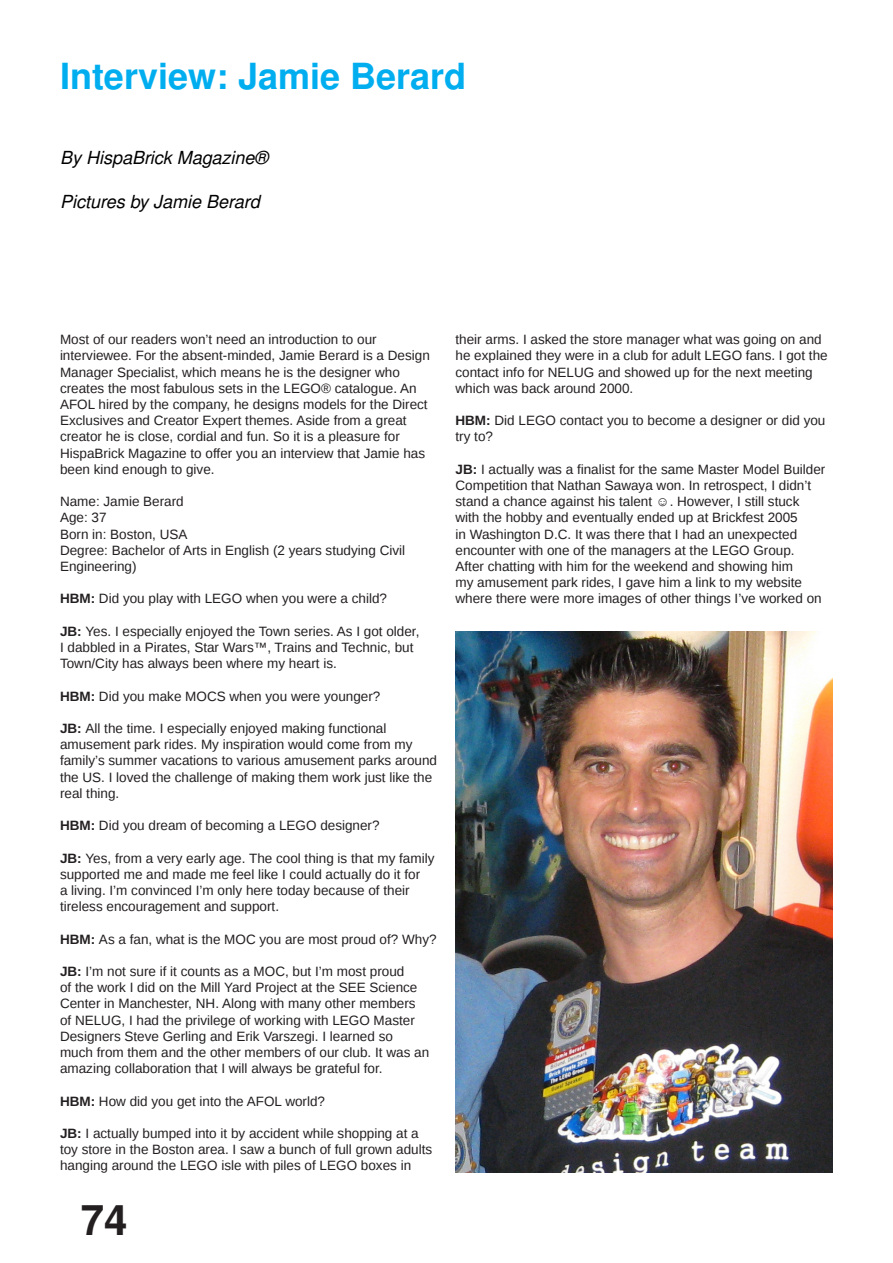
<style>
.page{position:relative;width:893px;height:1263px;background:#fff}
.page>*{position:absolute;margin:0;border:0;box-sizing:border-box;transform-origin:0 0}
.t1{font:700 42px "Free Sans";color:#231f20}
.t2{font:700 36px "Free Sans";color:#00aeef}
.t3{font:italic 18px "Free Sans";color:#000}
.t4{font:13.5px/16.2px "Liberation Sans";color:#231f20}
.s1{font-weight:700}
</style>
<div class="page">
<img style="left:455px;top:631px;width:378px;height:542px">
<h2 class="t2" style="left:60px;top:60px;width:408px">Interview: Jamie Berard</h2>
<h3 class="t3" style="left:60px;top:150px;width:209px">By HispaBrick Magazine®</h3>
<h3 class="t3" style="left:60px;top:193px;width:201px">Pictures by Jamie Berard</h3>
<p class="t4" style="left:60px;top:331px;width:371px">Most of our readers won’t need an introduction to our interviewee. For the absent-minded, Jamie Berard is a Design Manager Specialist, which means he is the designer who creates the most fabulous sets in the LEGO® catalogue. An AFOL hired by the company, he designs models for the Direct Exclusives and Creator Expert themes. Aside from a great creator he is close, cordial and fun. So it is a pleasure for HispaBrick Magazine to offer you an interview that Jamie has been kind enough to give.</p>
<p class="t4" style="left:60px;top:493px;width:347px">Name: Jamie Berard<br>Age: 37<br>Born in: Boston, USA<br>Degree: Bachelor of Arts in English (2 years studying Civil<br>Engineering)</p>
<p class="t4" style="left:60px;top:591px;width:329px"><span class="s1">HBM:</span> Did you play with LEGO when you were a child?</p>
<p class="t4" style="left:60px;top:623px;width:361px"><span class="s1">JB:</span> Yes. I especially enjoyed the Town series. As I got older,<br>I dabbled in a Pirates, Star Wars™, Trains and Technic, but<br>Town/City has always been where my heart is.</p>
<p class="t4" style="left:60px;top:688px;width:322px"><span class="s1">HBM:</span> Did you make MOCS when you were younger?</p>
<p class="t4" style="left:60px;top:720px;width:379px"><span class="s1">JB:</span> All the time. I especially enjoyed making functional amusement park rides. My inspiration would come from my family’s summer vacations to various amusement parks around the US. I loved the challenge of making them work just like the real thing.</p>
<p class="t4" style="left:60px;top:817px;width:321px"><span class="s1">HBM:</span> Did you dream of becoming a LEGO designer?</p>
<p class="t4" style="left:60px;top:850px;width:376px"><span class="s1">JB:</span> Yes, from a very early age. The cool thing is that my family supported me and made me feel like I could actually do it for<br>a living. I’m convinced I’m only here today because of their tireless encouragement and support.</p>
<p class="t4" style="left:60px;top:931px;width:378px"><span class="s1">HBM:</span> As a fan, what is the MOC you are most proud of? Why?</p>
<p class="t4" style="left:60px;top:963px;width:371px"><span class="s1">JB:</span> I’m not sure if it counts as a MOC, but I’m most proud<br>of the work I did on the Mill Yard Project at the SEE Science Center in Manchester, NH. Along with many other members of NELUG, I had the privilege of working with LEGO Master Designers Steve Gerling and Erik Varszegi. I learned so much from them and the other members of our club. It was an amazing collaboration that I will always be grateful for.</p>
<p class="t4" style="left:60px;top:1093px;width:267px"><span class="s1">HBM:</span> How did you get into the AFOL world?</p>
<p class="t4" style="left:60px;top:1125px;width:374px"><span class="s1">JB:</span> I actually bumped into it by accident while shopping at a toy store in the Boston area. I saw a bunch of full grown adults hanging around the LEGO isle with piles of LEGO boxes in</p>
<h1 class="t1" style="left:81px;top:1201px;width:48px">74</h1>
<p class="t4" style="left:455px;top:331px;width:374px">their arms. I asked the store manager what was going on and he explained they were in a club for adult LEGO fans. I got the contact info for NELUG and showed up for the next meeting which was back around 2000.</p>
<p class="t4" style="left:455px;top:412px;width:371px"><span class="s1">HBM:</span> Did LEGO contact you to become a designer or did you try to?</p>
<p class="t4" style="left:455px;top:461px;width:371px"><span class="s1">JB:</span> I actually was a finalist for the same Master Model Builder Competition that Nathan Sawaya won. In retrospect, I didn’t stand a chance against his talent ☺. However, I still stuck with the hobby and eventually ended up at Brickfest 2005<br>in Washington D.C. It was there that I had an unexpected encounter with one of the managers at the LEGO Group.<br>After chatting with him for the weekend and showing him<br>my amusement park rides, I gave him a link to my website where there were more images of other things I’ve worked on</p>
</div>
